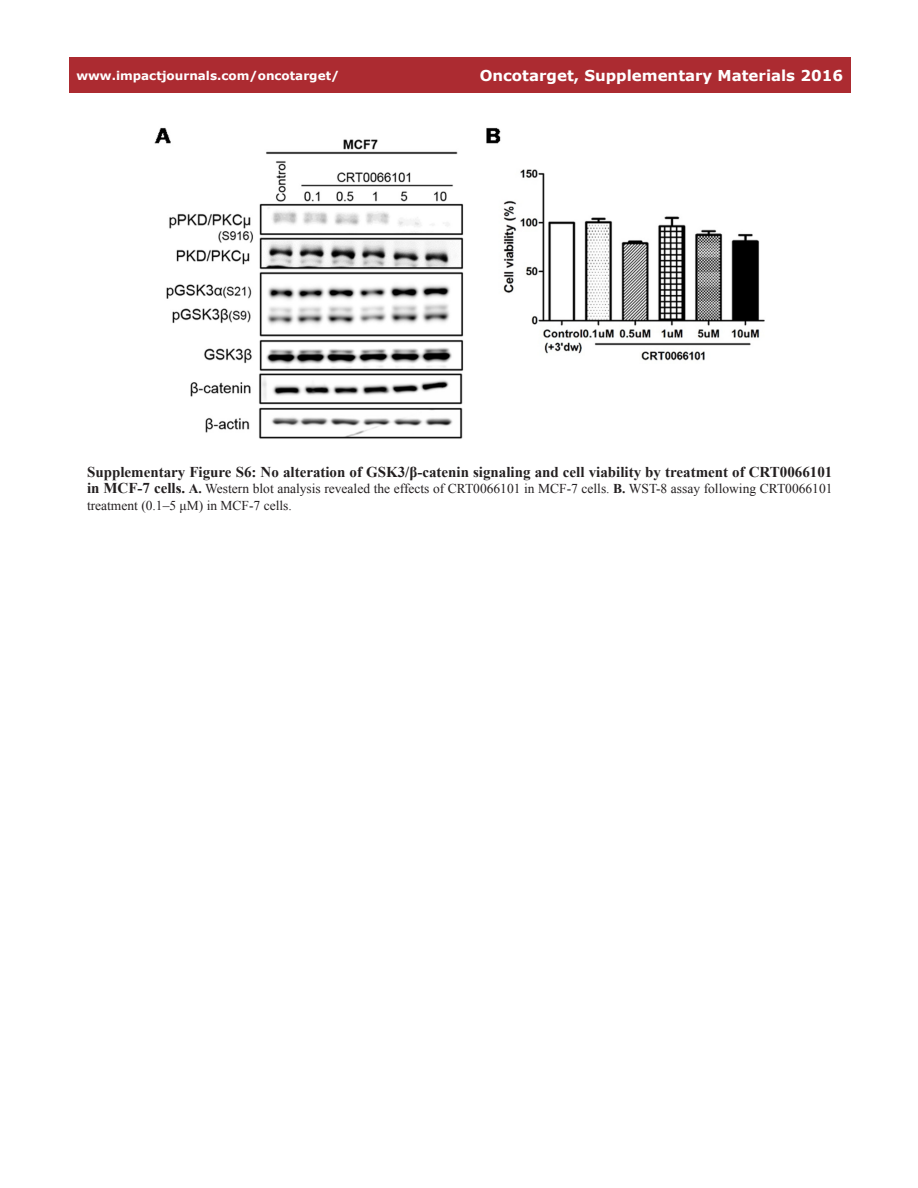
<style>
.page{position:relative;width:918px;height:1188px;background:#fff}
.page>*{position:absolute;margin:0;border:0;box-sizing:border-box;transform-origin:0 0}
.t1{font:700 15px "Times New Roman";color:#231f20}
.t2{font:700 15px "Verdana";color:#fff}
.t3{font:13.5px/16.2px "Times New Roman";color:#231f20}
.t4{font:700 12px "Verdana";color:#fff}
.s1{font-weight:700;font-size:15px}
.s2{font-weight:700}
</style>
<div class="page">
<div style="left:69px;top:57px;width:781px;height:36px;background:#ac2b31"></div>
<img style="left:154px;top:127px;width:611px;height:312px">
<p class="t4" style="left:76px;top:67px;width:264px">www.impactjournals.com/oncotarget/</p>
<p class="t2" style="left:480px;top:65px;width:365px">Oncotarget, Supplementary Materials 2016</p>
<p class="t1" style="left:87px;top:462px;width:747px">Supplementary Figure S6: No alteration of GSK3/β-catenin signaling and cell viability by treatment of CRT0066101</p>
<p class="t3" style="left:87px;top:481px;width:747px"><span class="s1">in MCF-7 cells.</span> <span class="s2">A.</span> Western blot analysis revealed the effects of CRT0066101 in MCF-7 cells. <span class="s2">B.</span> WST-8 assay following CRT0066101 treatment (0.1–5 μM) in MCF-7 cells.</p>
</div>
